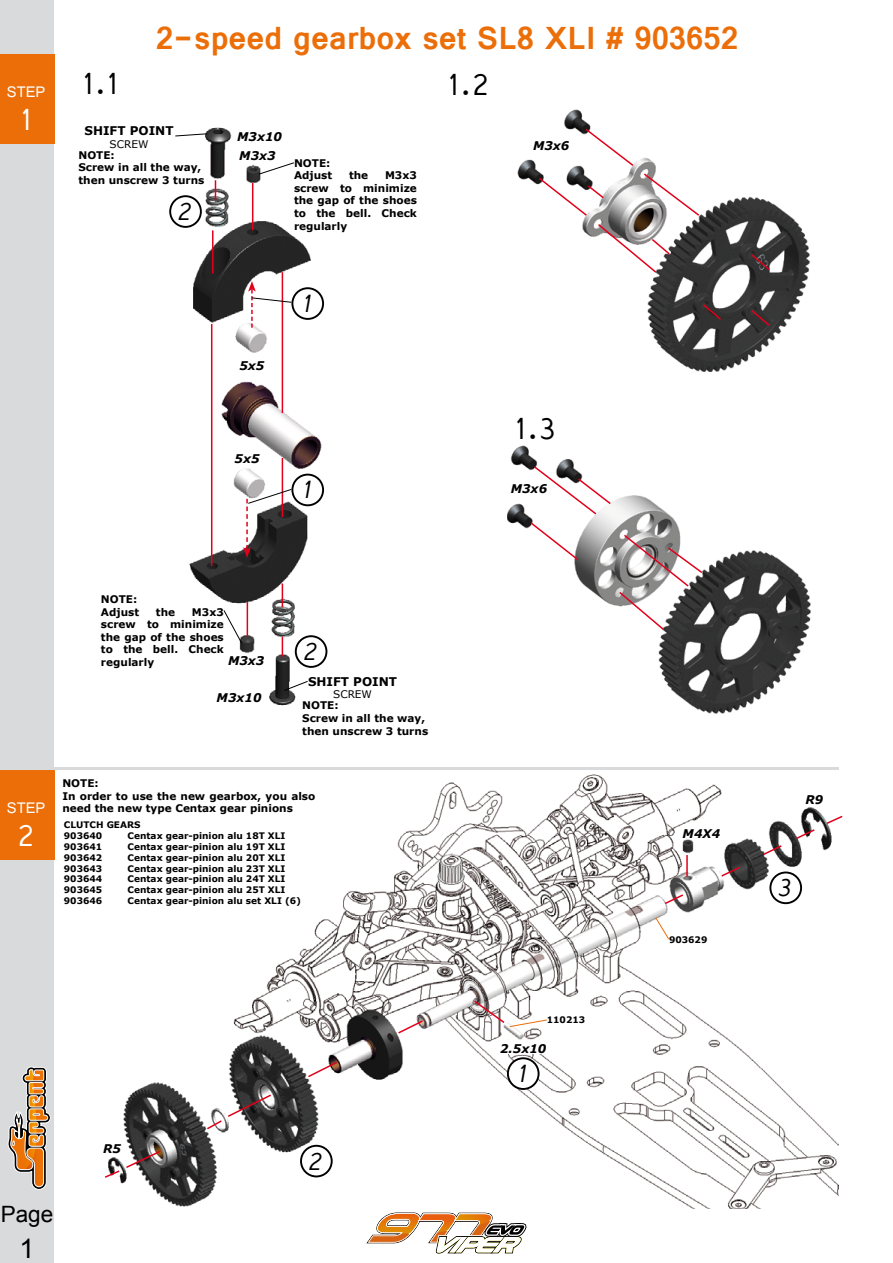
<style>
.page{position:relative;width:893px;height:1263px;background:#fff}
.page>*{position:absolute;margin:0;border:0;box-sizing:border-box;transform-origin:0 0}
.t1{font:700 34.5px "Vrinda";color:#eb6e08}
.t2{font:33px "Vrinda";color:#000}
.t3{font:33px "Vrinda";color:#fff}
.t4{font:italic 27px "Vrinda";color:#000}
.t5{font:27px "Arial";color:#000}
.t6{font:22.5px "Arial";color:#000}
.t7{font:16.5px "Vrinda";color:#fff}
.t8{font:italic 700 12px/19.2px "Verdana";color:#000}
.t9{font:700 12px "Verdana";color:#000}
.t10{font:700 10.5px/12.6px "Verdana";color:#000}
.t11{font:10.5px "Verdana";color:#000}
.t12{font:700 9px/10.8px "Verdana";color:#000}
</style>
<div class="page">
<div style="left:0;top:0;width:54px;height:1263px;background:#d9dadc"></div>
<svg style="left:7px;top:1067px;width:43px;height:123px"></svg>
<svg style="left:366px;top:1212px;width:161px;height:42px"></svg>
<hr style="left:54px;top:767px;width:785px;height:3px;background:#d9dadc">
<img style="left:120px;top:774px;width:719px;height:435px">
<div style="left:497px;top:1044px;width:52px;height:9px;background:#fff"></div>
<div style="left:508px;top:1058px;width:31px;height:31px;background:#fff;border-radius:50%"></div>
<div style="left:507px;top:1057px;width:33px;height:33px;border:2px solid #000;border-radius:50%"></div>
<div style="left:301px;top:1146px;width:31px;height:30px;background:#fff;border-radius:50%"></div>
<div style="left:300px;top:1145px;width:33px;height:32px;border:2px solid #000;border-radius:50%"></div>
<div style="left:770px;top:872px;width:31px;height:31px;background:#fff;border-radius:50%"></div>
<div style="left:769px;top:871px;width:33px;height:33px;border:2px solid #000;border-radius:50%"></div>
<svg style="left:205px;top:1093px;width:68px;height:38px"></svg>
<svg style="left:306px;top:1060px;width:33px;height:18px"></svg>
<svg style="left:663px;top:893px;width:22px;height:12px"></svg>
<svg style="left:720px;top:865px;width:21px;height:13px"></svg>
<svg style="left:762px;top:844px;width:21px;height:12px"></svg>
<svg style="left:795px;top:828px;width:21px;height:12px"></svg>
<svg style="left:825px;top:814px;width:18px;height:11px"></svg>
<svg style="left:397px;top:1019px;width:27px;height:16px"></svg>
<svg style="left:104px;top:1149px;width:58px;height:30px"></svg>
<div style="left:0;top:54px;width:54px;height:89px;background:#eb6e08"></div>
<div style="left:0;top:770px;width:54px;height:89px;background:#eb6e08"></div>
<hr style="left:686px;top:855px;width:2px;height:22px;background:#e2001a">
<img style="left:517px;top:109px;width:293px;height:263px">
<img style="left:507px;top:445px;width:304px;height:269px">
<svg style="left:529px;top:465px;width:83px;height:97px"></svg>
<svg style="left:537px;top:127px;width:164px;height:147px"></svg>
<svg style="left:618px;top:533px;width:86px;height:98px"></svg>
<svg style="left:750px;top:253px;width:21px;height:18px"></svg>
<svg style="left:750px;top:309px;width:21px;height:18px"></svg>
<svg style="left:701px;top:303px;width:22px;height:18px"></svg>
<img style="left:189px;top:127px;width:139px;height:579px">
<div style="left:292px;top:288px;width:31px;height:31px;background:#fff;border-radius:50%"></div>
<div style="left:291px;top:287px;width:33px;height:33px;border:2px solid #000;border-radius:50%"></div>
<div style="left:292px;top:475px;width:31px;height:30px;background:#fff;border-radius:50%"></div>
<div style="left:291px;top:474px;width:33px;height:32px;border:2px solid #000;border-radius:50%"></div>
<div style="left:170px;top:196px;width:31px;height:31px;background:#fff;border-radius:50%"></div>
<div style="left:169px;top:195px;width:33px;height:33px;border:2px solid #000;border-radius:50%"></div>
<div style="left:296px;top:636px;width:30px;height:31px;background:#fff;border-radius:50%"></div>
<div style="left:295px;top:635px;width:32px;height:33px;border:2px solid #000;border-radius:50%"></div>
<svg style="left:215px;top:180px;width:1px;height:20px"></svg>
<hr style="left:212px;top:230px;width:2px;height:44px;background:#e2001a">
<hr style="left:252px;top:183px;width:1px;height:47px;background:#e2001a">
<hr style="left:247px;top:602px;width:1px;height:35px;background:#e2001a">
<hr style="left:211px;top:324px;width:1px;height:242px;background:#e2001a">
<hr style="left:282px;top:458px;width:1px;height:59px;background:#e2001a">
<svg style="left:282px;top:583px;width:1px;height:24px"></svg>
<svg style="left:282px;top:637px;width:1px;height:19px"></svg>
<hr style="left:282px;top:272px;width:1px;height:141px;background:#e2001a">
<svg style="left:248px;top:281px;width:44px;height:47px"></svg>
<svg style="left:175px;top:133px;width:33px;height:4px"></svg>
<svg style="left:258px;top:162px;width:37px;height:13px"></svg>
<svg style="left:243px;top:488px;width:49px;height:70px"></svg>
<svg style="left:283px;top:680px;width:26px;height:11px"></svg>
<svg style="left:223px;top:609px;width:20px;height:35px"></svg>
<svg style="left:655px;top:917px;width:15px;height:23px"></svg>
<svg style="left:472px;top:999px;width:76px;height:28px"></svg>
<h3 class="t7" style="left:7px;top:81px;width:40px">STEP</h3>
<h2 class="t3" style="left:19px;top:97px;width:15px">1</h2>
<h2 class="t2" style="left:81px;top:62px;width:39px">1.1</h2>
<h1 class="t1" style="left:156px;top:16px;width:584px">2-speed gearbox set SL8 XLI # 903652</h1>
<h2 class="t2" style="left:447px;top:62px;width:44px">1.2</h2>
<p class="t9" style="left:84px;top:122px;width:91px">SHIFT POINT</p>
<p class="t11" style="left:110px;top:137px;width:40px">SCREW</p>
<p class="t10" style="left:78px;top:148px;width:127px">NOTE:<br>Screw in all the way, then unscrew 3 turns</p>
<h3 class="t4" style="left:176px;top:193px;width:23px">2</h3>
<p class="t8" style="left:237px;top:127px;width:46px">M3x10<br>M3x3</p>
<p class="t10" style="left:294px;top:156px;width:40px">NOTE:<br>Adjust</p>
<p class="t10" style="left:349px;top:169px;width:21px">the</p>
<p class="t10" style="left:294px;top:169px;width:124px;text-align:justify;text-indent:91px">M3x3 screw to minimize the gap of the shoes to the bell. Check regularly</p>
<p class="t8" style="left:239px;top:356px;width:27px">5x5</p>
<h3 class="t4" style="left:300px;top:285px;width:19px">1</h3>
<p class="t8" style="left:234px;top:448px;width:27px">5x5</p>
<h3 class="t4" style="left:300px;top:472px;width:19px">1</h3>
<p class="t8" style="left:533px;top:136px;width:38px">M3x6</p>
<h2 class="t2" style="left:514px;top:407px;width:44px">1.3</h2>
<p class="t8" style="left:511px;top:479px;width:38px">M3x6</p>
<p class="t10" style="left:101px;top:593px;width:40px">NOTE:<br>Adjust</p>
<p class="t10" style="left:156px;top:605px;width:21px">the</p>
<p class="t10" style="left:101px;top:605px;width:124px;text-align:justify;text-indent:91px">M3x3 screw to minimize the gap of the shoes to the bell. Check regularly</p>
<p class="t8" style="left:228px;top:651px;width:38px">M3x3</p>
<p class="t8" style="left:217px;top:688px;width:46px">M3x10</p>
<h3 class="t4" style="left:302px;top:633px;width:23px">2</h3>
<p class="t9" style="left:308px;top:673px;width:91px">SHIFT POINT</p>
<p class="t11" style="left:333px;top:687px;width:40px">SCREW</p>
<p class="t10" style="left:302px;top:699px;width:127px">NOTE:<br>Screw in all the way, then unscrew 3 turns</p>
<p class="t10" style="left:62px;top:777px;width:255px">NOTE:<br>In order to use the new gearbox, you also need the new type Centax gear pinions</p>
<p class="t12" style="left:64px;top:819px;width:78px">CLUTCH GEARS<br>903640</p>
<h3 class="t7" style="left:7px;top:797px;width:40px">STEP</h3>
<h2 class="t3" style="left:17px;top:813px;width:20px">2</h2>
<p class="t8" style="left:683px;top:823px;width:39px">M4X4</p>
<p class="t12" style="left:128px;top:830px;width:159px">Centax gear-pinion alu 18T XLI</p>
<p class="t12" style="left:64px;top:841px;width:40px">903641</p>
<p class="t12" style="left:128px;top:841px;width:159px">Centax gear-pinion alu 19T XLI</p>
<p class="t12" style="left:64px;top:852px;width:40px">903642</p>
<p class="t12" style="left:128px;top:852px;width:159px">Centax gear-pinion alu 20T XLI</p>
<p class="t12" style="left:64px;top:863px;width:40px">903643</p>
<p class="t12" style="left:128px;top:863px;width:159px">Centax gear-pinion alu 23T XLI</p>
<p class="t12" style="left:64px;top:873px;width:40px">903644</p>
<p class="t12" style="left:128px;top:873px;width:159px">Centax gear-pinion alu 24T XLI</p>
<p class="t12" style="left:64px;top:884px;width:40px">903645</p>
<p class="t12" style="left:128px;top:884px;width:159px">Centax gear-pinion alu 25T XLI</p>
<p class="t12" style="left:64px;top:895px;width:40px">903646</p>
<p class="t12" style="left:128px;top:895px;width:175px">Centax gear-pinion alu set XLI (6)</p>
<h3 class="t6" style="left:1px;top:1199px;width:54px">Page</h3>
<h3 class="t5" style="left:19px;top:1230px;width:17px">1</h3>
<p class="t8" style="left:103px;top:1139px;width:19px">R5</p>
<h3 class="t4" style="left:307px;top:1143px;width:23px">2</h3>
<p class="t12" style="left:547px;top:1014px;width:40px">110213</p>
<p class="t8" style="left:500px;top:1039px;width:48px">2.5x10</p>
<h3 class="t4" style="left:516px;top:1055px;width:19px">1</h3>
<p class="t12" style="left:669px;top:934px;width:40px">903629</p>
<p class="t8" style="left:805px;top:790px;width:19px">R9</p>
<h3 class="t4" style="left:776px;top:870px;width:23px">3</h3>
</div>
